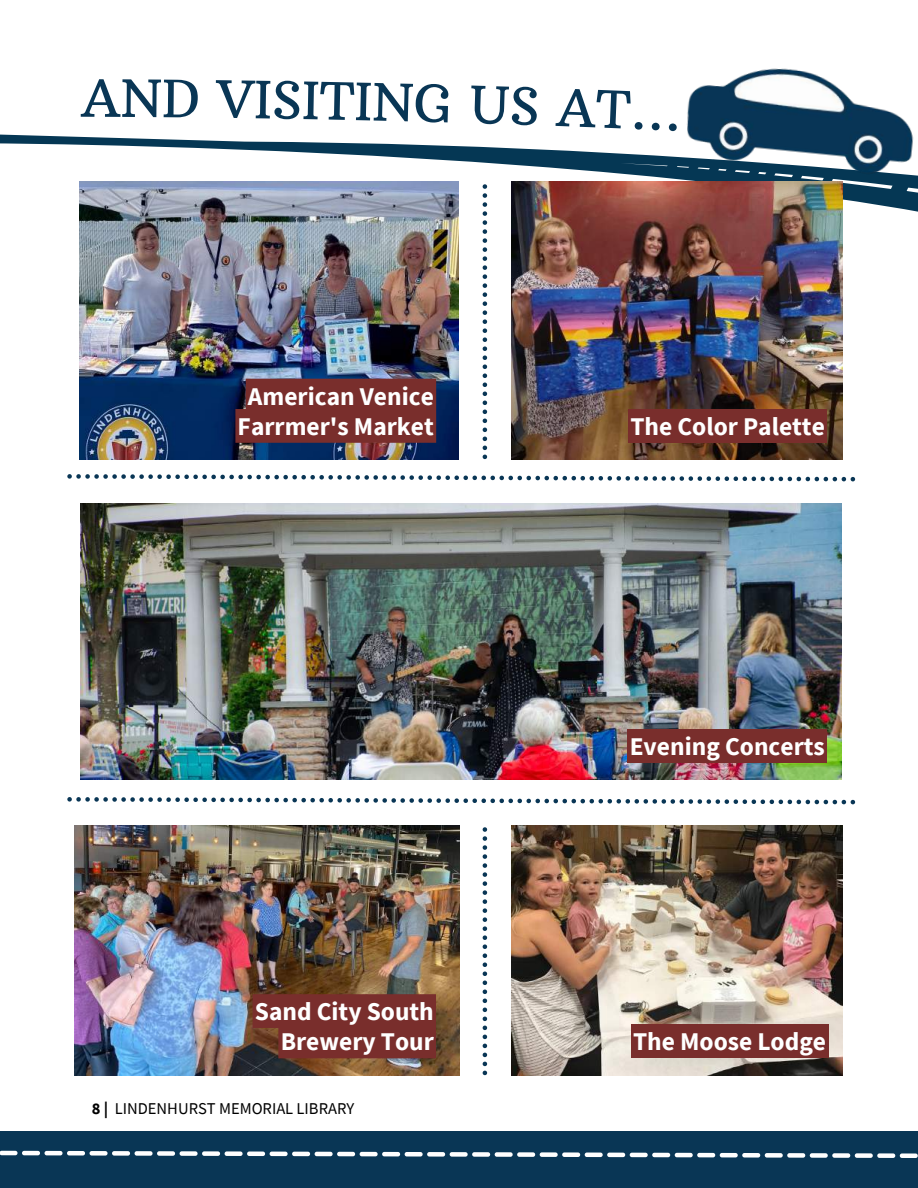
<style>
.page{position:relative;width:918px;height:1188px;background:#fff}
.page>*{position:absolute;margin:0;border:0;box-sizing:border-box;transform-origin:0 0}
.t1{font:51.3px "Arbutus Slab";color:#093655}
.t2{font:700 25.5px/30.3px "Source Sans Pro";color:#fff;text-align:right}
.t3{font:16.5px "Source Sans Pro";color:#000}
.s1{font-weight:700}
</style>
<div class="page">
<svg style="left:0;top:134px;width:677px;height:109px"></svg>
<svg style="left:620px;top:158px;width:298px;height:85px"></svg>
<img style="left:677px;top:68px;width:241px;height:124px">
<img style="left:512px;top:182px;width:330px;height:277px">
<img style="left:81px;top:504px;width:760px;height:275px">
<img style="left:79px;top:182px;width:379px;height:277px">
<img style="left:75px;top:826px;width:384px;height:250px">
<img style="left:512px;top:826px;width:330px;height:250px">
<svg style="left:67px;top:797px;width:788px;height:7px"></svg>
<svg style="left:67px;top:474px;width:788px;height:7px"></svg>
<svg style="left:483px;top:827px;width:4px;height:248px"></svg>
<svg style="left:483px;top:184px;width:4px;height:275px"></svg>
<div style="left:0;top:1131px;width:918px;height:57px;background:#093655"></div>
<svg style="left:0;top:1151px;width:918px;height:7px"></svg>
<div style="left:628px;top:409px;width:199px;height:34px;background:#792e2c"></div>
<div style="left:627px;top:729px;width:200px;height:34px;background:#792e2c"></div>
<div style="left:631px;top:1025px;width:197px;height:33px;background:#792e2c"></div>
<svg style="left:253px;top:994px;width:183px;height:64px"></svg>
<div style="left:235px;top:379px;width:201px;height:64px;background:#792e2c"></div>
<h1 class="t1" style="left:81px;top:66px;width:83px">AN</h1>
<h1 class="t1" style="left:163px;top:66px;width:253px;rotate:1deg">D VISITIN</h1>
<h1 class="t1" style="left:415px;top:71px;width:252px;rotate:2deg">G US AT..</h1>
<p class="t2" style="left:238px;top:380px;width:198px;text-align:center">American Venice<br>Farrmer's Market</p>
<p class="t2" style="left:255px;top:996px;width:181px">Sand City South<br>Brewery Tour</p>
<p class="t3" style="left:92px;top:1098px;width:264px"><span class="s1">8 |</span> LINDENHURST MEMORIAL LIBRARY</p>
<p class="t2" style="left:630px;top:411px;width:196px">The Color Palette</p>
<p class="t2" style="left:630px;top:731px;width:197px">Evening Concerts</p>
<p class="t2" style="left:633px;top:1026px;width:195px">The Moose Lodge</p>
</div>
